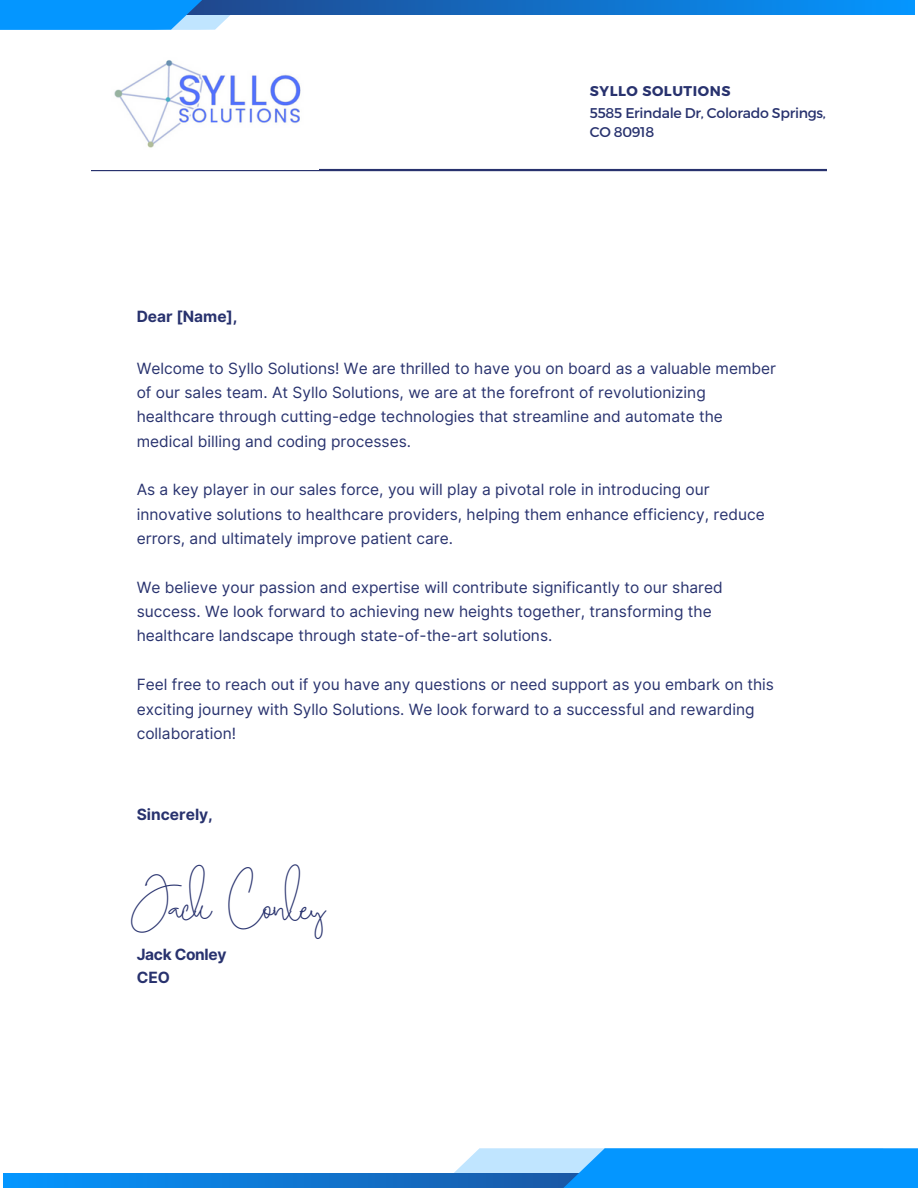
<style>
.page{position:relative;width:918px;height:1188px;background:#fff}
.page>*{position:absolute;margin:0;border:0;box-sizing:border-box;transform-origin:0 0}
.t1{font:42.3px "Brilliant Signature 3 regular";letter-spacing:-.02em;color:#28326e}
.t2{font:15.45px/24.3px "Inter";color:#28326e}
.t3{font:700 15.45px "Inter";color:#28326e}
.t4{font:700 15.45px/23.2px "Inter";letter-spacing:-.02em;color:#28326e}
.t5{font:14.1px/19px "Montserrat";letter-spacing:-.02em;color:#28326e}
.t6{font:700 14.1px "Montserrat";letter-spacing:.04em;color:#28326e}
</style>
<div class="page">
<svg style="left:4px;top:1173px;width:447px;height:15px;background:#0c7ddb"></svg>
<hr style="left:91px;top:169px;width:736px;height:2px;background:#28326e">
<svg style="left:326px;top:0;width:588px;height:15px;background:#0f75d0"></svg>
<svg style="left:451px;top:1148px;width:467px;height:40px;background:#2ba0f7"></svg>
<svg style="left:0;top:0;width:326px;height:30px;fill:#0496ff"></svg>
<img style="left:91px;top:60px;width:227px;height:110px">
<p class="t3" style="left:137px;top:307px;width:102px">Dear [Name],</p>
<h3 class="t6" style="left:590px;top:81px;width:142px">SYLLO SOLUTIONS</h3>
<h3 class="t5" style="left:590px;top:102px;width:238px">5585 Erindale Dr, Colorado Springs,<br>CO 80918</h3>
<p class="t2" style="left:137px;top:356px;width:641px">Welcome to Syllo Solutions! We are thrilled to have you on board as a valuable member of our sales team. At Syllo Solutions, we are at the forefront of revolutionizing healthcare through cutting-edge technologies that streamline and automate the medical billing and coding processes.</p>
<p class="t2" style="left:137px;top:478px;width:630px">As a key player in our sales force, you will play a pivotal role in introducing our innovative solutions to healthcare providers, helping them enhance efficiency, reduce errors, and ultimately improve patient care.</p>
<h2 class="t2" style="left:137px;top:575px;width:588px">We believe your passion and expertise will contribute significantly to our shared success. We look forward to achieving new heights together, transforming the healthcare landscape through state-of-the-art solutions.</h2>
<p class="t2" style="left:137px;top:672px;width:639px">Feel free to reach out if you have any questions or need support as you embark on this exciting journey with Syllo Solutions. We look forward to a successful and rewarding collaboration!</p>
<p class="t3" style="left:137px;top:805px;width:78px">Sincerely,</p>
<p class="t1" style="left:127px;top:885px;width:200px">Jack Conley</p>
<p class="t4" style="left:137px;top:943px;width:91px">Jack Conley<br>CEO</p>
</div>
